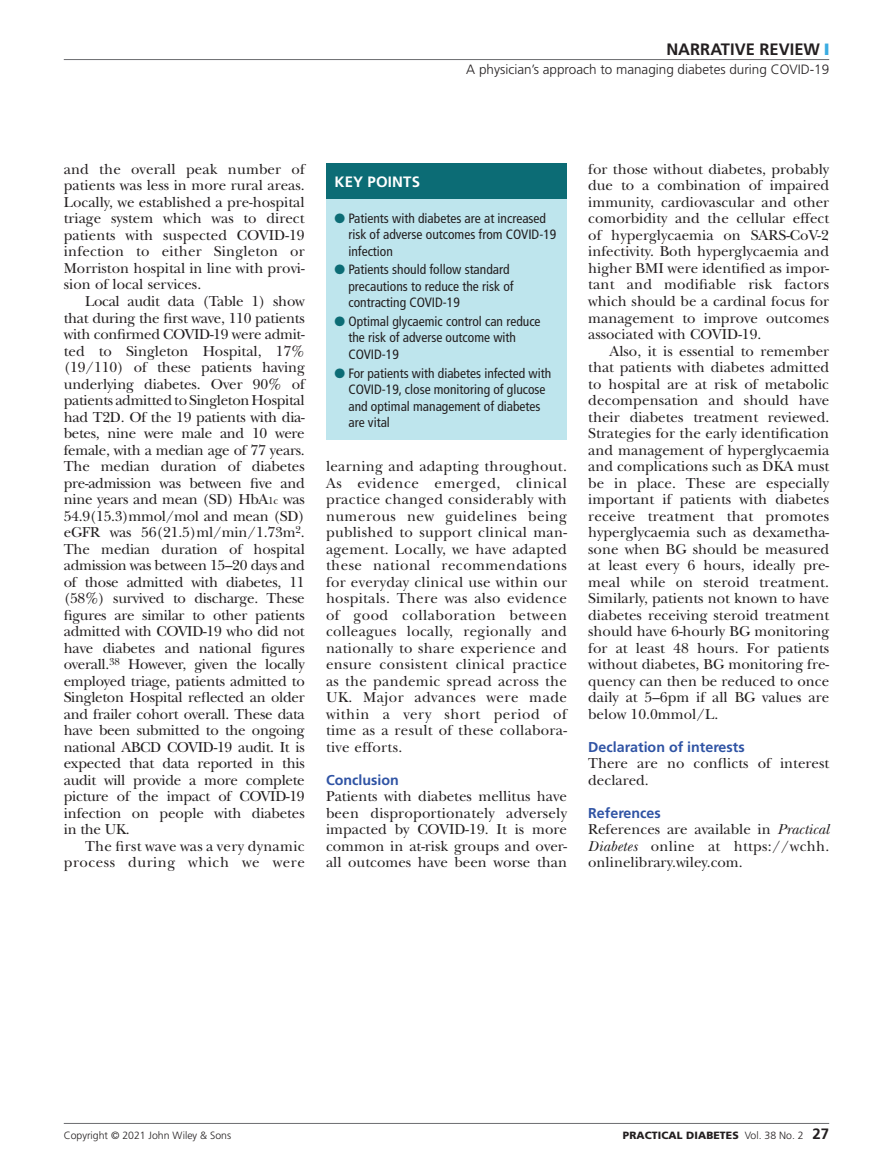
<style>
.page{position:relative;width:893px;height:1170px;background:#fff}
.page>*{position:absolute;margin:0;border:0;box-sizing:border-box;transform-origin:0 0}
.t1{font:700 16.5px "Frutiger LT Std";color:#231f20}
.t2{font:15px/16.5px "New Baskerville Std";color:#231f20;text-align:justify}
.t3{font:15px/16.5px "New Baskerville Std";letter-spacing:.035em;color:#231f20;text-align:right}
.t4{font:700 15px "Frutiger LT Std";letter-spacing:.01em;color:#fff}
.t5{font:700 14.25px "Frutiger LT Std";color:#2f53a4}
.t6{font:condensed 13.5px/16.5px "Frutiger LT Std";color:#231f20}
.t7{font:300 13.5px "Frutiger LT Std";color:#231f20}
.t8{font:900 10.5px "Frutiger LT Std";letter-spacing:.01em;color:#231f20}
.t9{font:300 10.5px "Frutiger LT Std";color:#231f20}
.s1{color:#3bace1}
.s2{font-size:10.5px}
.s3{color:#0c6c75}
.s4{font-style:italic}
.s5{font-weight:300}
.s6{font-weight:700;font-size:15px}
</style>
<div class="page">
<hr style="left:64px;top:59px;width:765px;height:1px;background:#6c6d70">
<hr style="left:64px;top:1122px;width:765px;height:1px;background:#6c6d70">
<div style="left:326px;top:163px;width:241px;height:37px;background:#0c6c75"></div>
<div style="left:326px;top:200px;width:241px;height:240px;background:#bee5ed"></div>
<p class="t1" style="left:666px;top:39px;width:164px">NARRATIVE REVIEW <span class="s1">❙</span></p>
<p class="t7" style="left:466px;top:62px;width:364px">A physician’s approach to managing diabetes during COVID-19</p>
<p class="t2" style="left:64px;top:161px;width:243px">and the overall peak number of patients was less in more rural areas.<br>Locally, we established a pre-hospital triage system which was to direct patients with suspected COVID-19 infection to either Singleton or Morriston hospital in line with provi&shy;sion of local services.</p>
<p class="t2" style="left:64px;top:293px;width:243px;text-indent:21px">Local audit data (Table 1) show that during the first wave, 110 patients with confirmed COVID-19 were admit&shy;ted to Singleton Hospital, 17% (19/110) of these patients having underlying diabetes. Over 90% of patients admitted to Singleton Hospital had T2D. Of the 19 patients with dia&shy;betes, nine were male and 10 were female, with a median age of 77 years.<br>The median duration of diabetes pre-admission was between five and nine years and mean (SD) HbA<span class="s2">1c</span> was 54.9(15.3)mmol/mol and mean (SD) eGFR was 56(21.5)ml/min/1.73m<sup>2</sup>.<br>The median duration of hospital admission was between 15–20 days and of those admitted with diabetes, 11 (58%) survived to discharge. These figures are similar to other patients admitted with COVID-19 who did not have diabetes and national figures overall.<sup>38</sup> However, given the locally employed triage, patients admitted to Singleton Hospital reflected an older and frailer cohort overall. These data have been submitted to the ongoing national ABCD COVID-19 audit. It is expected that data reported in this audit will provide a more complete picture of the impact of COVID-19 infection on people with diabetes in the UK.</p>
<p class="t3" style="left:64px;top:837px;width:243px">The first wave was a very dynamic process during which we were</p>
<p class="t4" style="left:334px;top:173px;width:87px">KEY POINTS</p>
<p class="t6" style="left:348px;top:210px;width:209px;text-indent:-14px"><span class="s3">●</span> Patients with diabetes are at increased risk of adverse outcomes from COVID-19 infection</p>
<p class="t6" style="left:348px;top:261px;width:167px;text-indent:-14px"><span class="s3">●</span> Patients should follow standard precautions to reduce the risk of contracting COVID-19</p>
<p class="t6" style="left:348px;top:313px;width:194px;text-indent:-14px"><span class="s3">●</span> Optimal glycaemic control can reduce the risk of adverse outcome with<br>COVID-19</p>
<p class="t6" style="left:348px;top:365px;width:204px;text-indent:-14px"><span class="s3">●</span> For patients with diabetes infected with<br>COVID-19, close monitoring of glucose and optimal management of diabetes are vital</p>
<p class="t2" style="left:326px;top:458px;width:243px">learning and adapting throughout.<br>As evidence emerged, clinical practice changed considerably with numerous new guidelines being published to support clinical man&shy;agement. Locally, we have adapted these national recommendations for everyday clinical use within our hospitals. There was also evidence of good collaboration between colleagues locally, regionally and nationally to share experience and ensure consistent clinical practice as the pandemic spread across the UK. Major advances were made within a very short period of time as a result of these collabora&shy;tive efforts.</p>
<p class="t5" style="left:326px;top:771px;width:74px">Conclusion</p>
<p class="t2" style="left:326px;top:788px;width:242px">Patients with diabetes mellitus have been disproportionately adversely impacted by COVID-19. It is more common in at-risk groups and over&shy;all outcomes have been worse than</p>
<p class="t2" style="left:588px;top:161px;width:242px">for those without diabetes, probably due to a combination of impaired immunity, cardiovascular and other comorbidity and the cellular effect of hyperglycaemia on SARS-CoV-2 infectivity. Both hyperglycaemia and higher BMI were identified as impor&shy;tant and modifiable risk factors which should be a cardinal focus for management to improve outcomes associated with COVID-19.</p>
<p class="t2" style="left:588px;top:342px;width:243px;text-indent:21px">Also, it is essential to remember that patients with diabetes admitted to hospital are at risk of metabolic decompensation and should have their diabetes treatment reviewed.<br>Strategies for the early identification and management of hyperglycaemia and complications such as DKA must be in place. These are especially important if patients with diabetes receive treatment that promotes hyperglycaemia such as dexametha&shy;sone when BG should be measured at least every 6 hours, ideally pre&shy;meal while on steroid treatment.<br>Similarly, patients not known to have diabetes receiving steroid treatment should have 6-hourly BG monitoring for at least 48 hours. For patients without diabetes, BG monitoring fre&shy;quency can then be reduced to once daily at 5–6pm if all BG values are below 10.0mmol/L.</p>
<p class="t5" style="left:588px;top:738px;width:158px">Declaration of interests</p>
<p class="t2" style="left:588px;top:755px;width:242px">There are no conflicts of interest declared.</p>
<p class="t5" style="left:588px;top:804px;width:74px">References</p>
<p class="t2" style="left:588px;top:821px;width:243px">References are available in <span class="s4">Practical Diabetes</span> online at https://wchh. onlinelibrary.wiley.com.</p>
<p class="t9" style="left:64px;top:1128px;width:169px">Copyright © 2021 John Wiley &amp; Sons</p>
<p class="t8" style="left:623px;top:1128px;width:208px">PRACTICAL DIABETES <span class="s5">Vol. 38 No. 2</span> <span class="s6">27</span></p>
</div>
